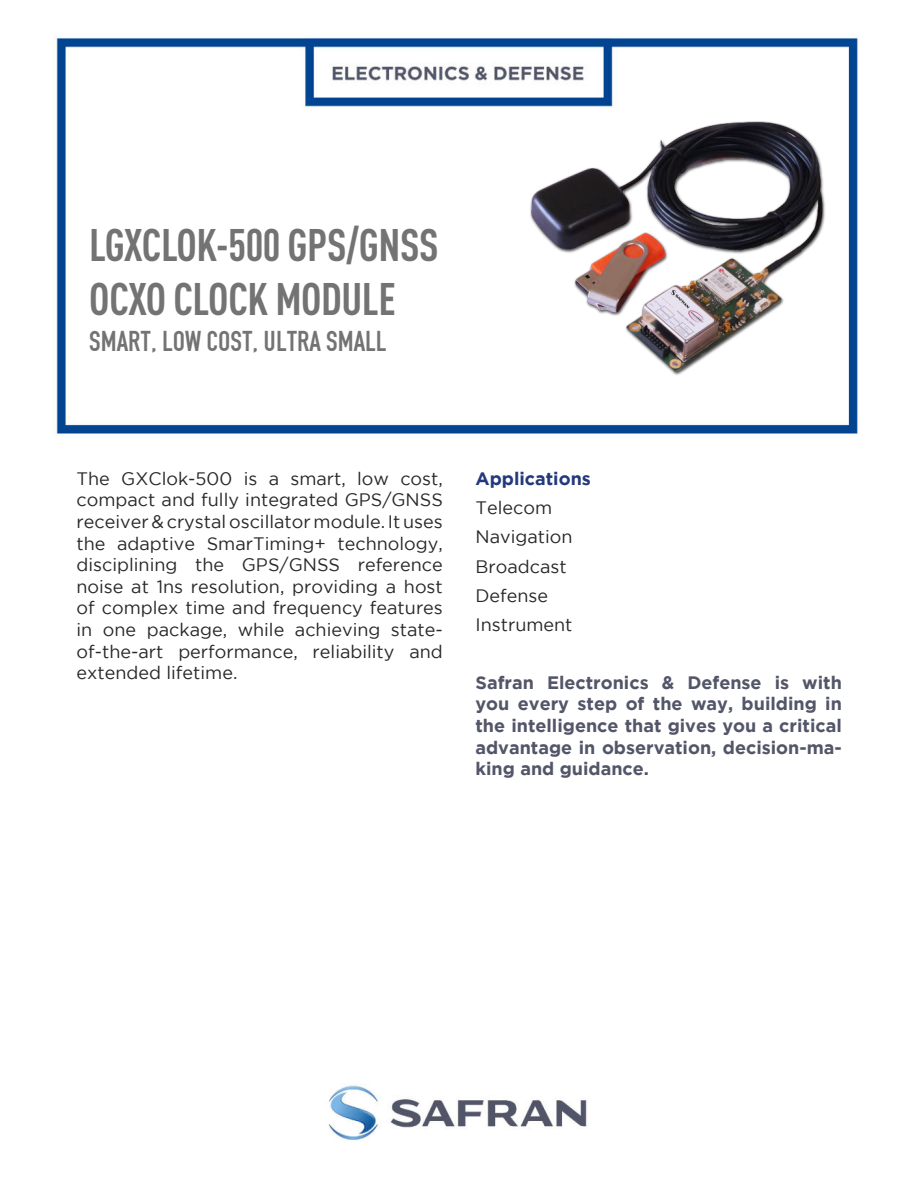
<style>
.page{position:relative;width:918px;height:1188px;background:#fff}
.page>*{position:absolute;margin:0;border:0;box-sizing:border-box;transform-origin:0 0}
.t1{font:700 condensed 45px/54px "DIN Pro";letter-spacing:-.01em;color:#747373}
.t2{font:30px "DIN 1451 Engschrift Regular";color:#747373}
.t3{font:18px/21.6px "Gotham";color:#282827;text-align:justify}
.t4{font:700 18px/21.6px "Gotham";color:#535668;text-align:justify}
.t5{font:700 18px "Gotham";color:#23397c}
</style>
<div class="page">
<img style="left:55px;top:35px;width:803px;height:1106px">
<img style="left:516px;top:110px;width:332px;height:284px">
<h1 class="t1" style="left:89px;top:219px;width:351px">LGXCLOK-500 GPS/GNSS<br>OCXO CLOCK MODULE</h1>
<h2 class="t2" style="left:89px;top:324px;width:299px">SMART, LOW COST, ULTRA SMALL</h2>
<p class="t3" style="left:77px;top:468px;width:368px">The GXClok-500 is a smart, low cost, compact and fully integrated GPS/GNSS receiver &amp; crystal oscillator module. It uses the adaptive SmarTiming+ technology, disciplining the GPS/GNSS reference noise at 1ns resolution, providing a host of complex time and frequency features in one package, while achieving state&shy;of-the-art performance, reliability and extended lifetime.</p>
<p class="t5" style="left:476px;top:472px;width:117px">Applications</p>
<p class="t3" style="left:476px;top:494px;width:99px;line-height:29.2px;text-align:left">Telecom<br>Navigation<br>Broadcast<br>Defense<br>Instrument</p>
<p class="t4" style="left:476px;top:673px;width:368px">Safran Electronics &amp; Defense is with you every step of the way, building in the intelligence that gives you a critical advantage in observation, decision-ma&shy;king and guidance.</p>
</div>
